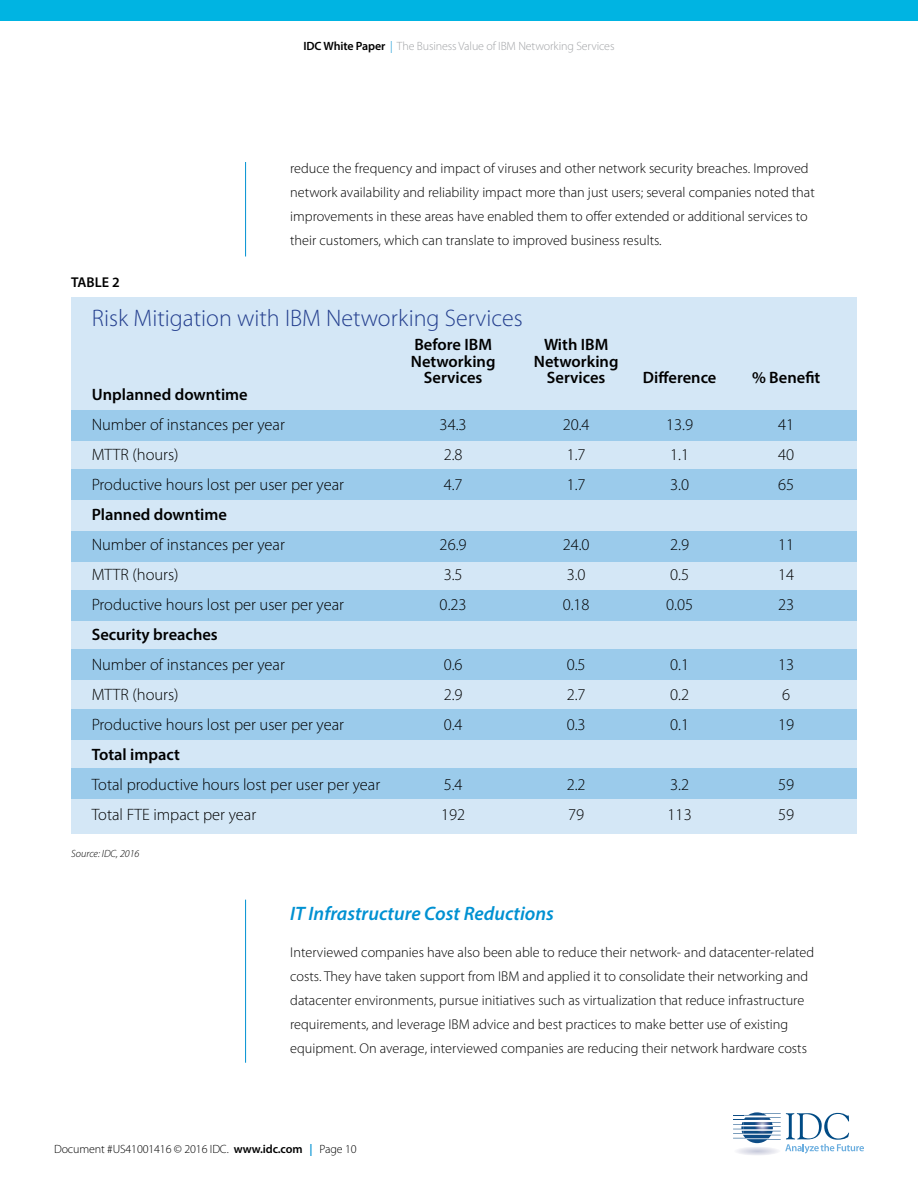
<style>
.page{position:relative;width:918px;height:1188px;background:#fff}
.page>*{position:absolute;margin:0;border:0;box-sizing:border-box;transform-origin:0 0}
.t1{font:300 24px "Myriad Pro";color:#25408f}
.t2{font:italic 600 19.5px "Myriad Pro";color:#0091d2}
.t3{font:300 16.5px "Myriad Pro";color:#000}
.t4{font:600 16.5px "Myriad Pro";color:#000}
.t5{font:300 14.25px/24px "Myriad Pro";color:#000}
.t6{font:600 14.25px "Myriad Pro";color:#000}
.t7{font:300 12px "Myriad Pro";letter-spacing:-.01em;color:#a1a3a6}
.t8{font:300 12px "Myriad Pro";letter-spacing:-.01em;color:#000}
.t9{font:italic 300 10.5px "Myriad Pro";color:#000}
.s1{font-weight:600;color:#000}
.s2{color:#0091d2}
.s3{font-weight:600}
.s4{font-weight:600;color:#0091d2}
</style>
<div class="page">
<svg style="left:733px;top:1113px;width:131px;height:42px"></svg>
<div style="left:0;top:0;width:918px;height:21px;background:#00b4e2"></div>
<hr style="left:245px;top:162px;width:1px;height:94px;background:#0091d2">
<hr style="left:245px;top:900px;width:1px;height:163px;background:#0091d2">
<div style="left:71px;top:298px;width:786px;height:536px;background:#d4e7f6"></div>
<div style="left:72px;top:410px;width:785px;height:31px;background:#9bcbeb"></div>
<div style="left:72px;top:531px;width:785px;height:30px;background:#9bcbeb"></div>
<div style="left:72px;top:650px;width:785px;height:30px;background:#9bcbeb"></div>
<div style="left:72px;top:470px;width:785px;height:30px;background:#9bcbeb"></div>
<div style="left:72px;top:590px;width:785px;height:31px;background:#9bcbeb"></div>
<div style="left:72px;top:709px;width:785px;height:31px;background:#9bcbeb"></div>
<div style="left:72px;top:769px;width:785px;height:30px;background:#9bcbeb"></div>
<p class="t7" style="left:304px;top:39px;width:312px"><span class="s1">IDC White Paper</span> <span class="s2">|</span> The Business Value of IBM Networking Services</p>
<p class="t6" style="left:71px;top:273px;width:50px">TABLE 2</p>
<p class="t5" style="left:290px;top:156px;width:526px">reduce the frequency and impact of viruses and other network security breaches. Improved network availability and reliability impact more than just users; several companies noted that improvements in these areas have enabled them to offer extended or additional services to their customers, which can translate to improved business results.</p>
<p class="t1" style="left:92px;top:304px;width:433px">Risk Mitigation with IBM Networking Services</p>
<p class="t4" style="left:414px;top:334px;width:79px">Before IBM</p>
<p class="t4" style="left:544px;top:334px;width:66px">With IBM</p>
<p class="t4" style="left:411px;top:351px;width:86px">Networking</p>
<p class="t4" style="left:534px;top:351px;width:86px">Networking</p>
<p class="t4" style="left:424px;top:367px;width:60px">Services</p>
<p class="t4" style="left:547px;top:367px;width:60px">Services</p>
<p class="t4" style="left:643px;top:367px;width:75px">Difference</p>
<p class="t4" style="left:752px;top:367px;width:70px">% Benefit</p>
<p class="t4" style="left:92px;top:384px;width:158px">Unplanned downtime</p>
<p class="t3" style="left:92px;top:414px;width:195px">Number of instances per year</p>
<p class="t3" style="left:440px;top:414px;width:29px">34.3</p>
<p class="t3" style="left:563px;top:414px;width:29px">20.4</p>
<p class="t3" style="left:666px;top:414px;width:29px">13.9</p>
<p class="t3" style="left:778px;top:414px;width:18px">41</p>
<p class="t3" style="left:92px;top:444px;width:88px">MTTR (hours)</p>
<p class="t3" style="left:444px;top:444px;width:20px">2.8</p>
<p class="t3" style="left:567px;top:444px;width:20px">1.7</p>
<p class="t3" style="left:670px;top:444px;width:20px">1.1</p>
<p class="t3" style="left:778px;top:444px;width:18px">40</p>
<p class="t3" style="left:92px;top:474px;width:254px">Productive hours lost per user per year</p>
<p class="t3" style="left:444px;top:474px;width:20px">4.7</p>
<p class="t3" style="left:567px;top:474px;width:20px">1.7</p>
<p class="t3" style="left:670px;top:474px;width:20px">3.0</p>
<p class="t3" style="left:778px;top:474px;width:18px">65</p>
<p class="t4" style="left:92px;top:504px;width:137px">Planned downtime</p>
<p class="t3" style="left:92px;top:534px;width:195px">Number of instances per year</p>
<p class="t3" style="left:440px;top:534px;width:29px">26.9</p>
<p class="t3" style="left:563px;top:534px;width:29px">24.0</p>
<p class="t3" style="left:670px;top:534px;width:20px">2.9</p>
<p class="t3" style="left:778px;top:534px;width:18px">11</p>
<p class="t3" style="left:92px;top:564px;width:88px">MTTR (hours)</p>
<p class="t3" style="left:444px;top:564px;width:20px">3.5</p>
<p class="t3" style="left:567px;top:564px;width:20px">3.0</p>
<p class="t3" style="left:670px;top:564px;width:20px">0.5</p>
<p class="t3" style="left:778px;top:564px;width:18px">14</p>
<p class="t3" style="left:92px;top:594px;width:254px">Productive hours lost per user per year</p>
<p class="t3" style="left:440px;top:594px;width:29px">0.23</p>
<p class="t3" style="left:563px;top:594px;width:29px">0.18</p>
<p class="t3" style="left:666px;top:594px;width:29px">0.05</p>
<p class="t3" style="left:778px;top:594px;width:18px">23</p>
<p class="t4" style="left:92px;top:624px;width:128px">Security breaches</p>
<p class="t3" style="left:92px;top:654px;width:195px">Number of instances per year</p>
<p class="t3" style="left:444px;top:654px;width:20px">0.6</p>
<p class="t3" style="left:567px;top:654px;width:20px">0.5</p>
<p class="t3" style="left:670px;top:654px;width:20px">0.1</p>
<p class="t3" style="left:778px;top:654px;width:18px">13</p>
<p class="t3" style="left:92px;top:684px;width:88px">MTTR (hours)</p>
<p class="t3" style="left:444px;top:684px;width:20px">2.9</p>
<p class="t3" style="left:567px;top:684px;width:20px">2.7</p>
<p class="t3" style="left:670px;top:684px;width:20px">0.2</p>
<p class="t3" style="left:782px;top:684px;width:10px">6</p>
<p class="t3" style="left:92px;top:714px;width:254px">Productive hours lost per user per year</p>
<p class="t3" style="left:444px;top:714px;width:20px">0.4</p>
<p class="t3" style="left:567px;top:714px;width:20px">0.3</p>
<p class="t3" style="left:670px;top:714px;width:20px">0.1</p>
<p class="t3" style="left:778px;top:714px;width:18px">19</p>
<p class="t4" style="left:92px;top:744px;width:90px">Total impact</p>
<p class="t3" style="left:92px;top:774px;width:290px">Total productive hours lost per user per year</p>
<p class="t3" style="left:444px;top:774px;width:20px">5.4</p>
<p class="t3" style="left:567px;top:774px;width:20px">2.2</p>
<p class="t3" style="left:670px;top:774px;width:20px">3.2</p>
<p class="t3" style="left:778px;top:774px;width:18px">59</p>
<p class="t3" style="left:92px;top:804px;width:166px">Total FTE impact per year</p>
<p class="t3" style="left:441px;top:804px;width:26px">192</p>
<p class="t3" style="left:568px;top:804px;width:18px">79</p>
<p class="t3" style="left:668px;top:804px;width:26px">113</p>
<p class="t3" style="left:778px;top:804px;width:18px">59</p>
<p class="t9" style="left:71px;top:847px;width:70px">Source: IDC, 2016</p>
<p class="t2" style="left:290px;top:901px;width:265px">IT Infrastructure Cost Reductions</p>
<p class="t5" style="left:290px;top:940px;width:526px">Interviewed companies have also been able to reduce their network- and datacenter-related costs. They have taken support from IBM and applied it to consolidate their networking and datacenter environments, pursue initiatives such as virtualization that reduce infrastructure requirements, and leverage IBM advice and best practices to make better use of existing equipment. On average, interviewed companies are reducing their network hardware costs</p>
<p class="t8" style="left:54px;top:1141px;width:304px">Document #US41001416 © 2016 IDC. <span class="s3">www.idc.com</span> <span class="s4">|</span> Page 10</p>
</div>
